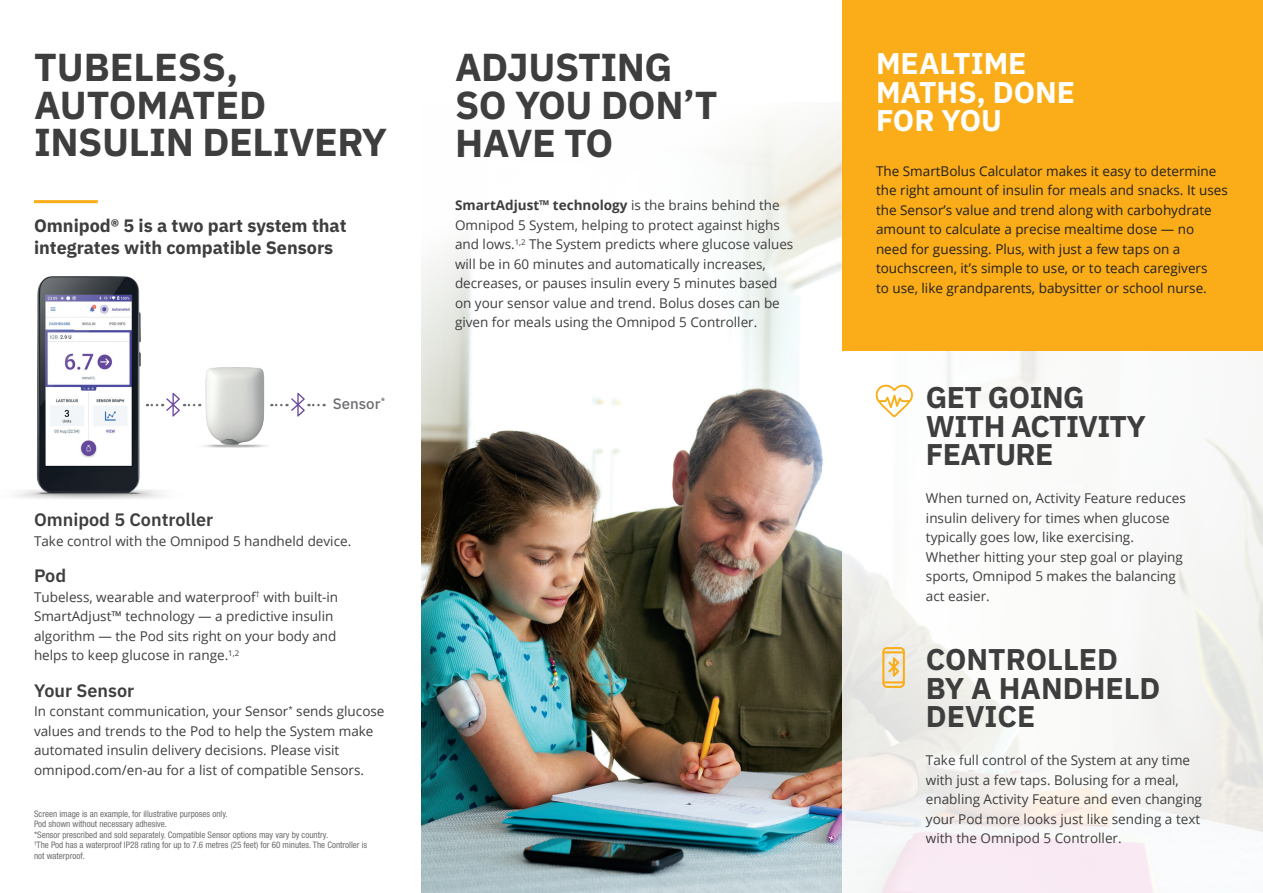
<style>
.page{position:relative;width:1263px;height:893px;background:#fff}
.page>*{position:absolute;margin:0;border:0;box-sizing:border-box;transform-origin:0 0}
.t1{font:700 39px/37.5px "IBM Plex Sans";letter-spacing:-.01em;color:#3e3e3f}
.t2{font:700 30px/28.5px "IBM Plex Sans";letter-spacing:-.02em;color:#3e3e3f}
.t3{font:700 30px/28.5px "IBM Plex Sans";color:#3e3e3f}
.t4{font:700 30px/28.5px "IBM Plex Sans";color:#fff}
.t5{font:700 18px/21.6px "IBM Plex Sans";color:#3e3e3f}
.t6{font:600 18px "IBM Plex Sans";color:#3e3e3f}
.t7{font:500 15px "IBM Plex Sans";color:#6c6d70}
.t8{font:13.5px/19.5px "Open Sans";color:#3e3e3f}
.t9{font:13.5px/19.5px "Open Sans";color:#231f20}
.t10{font:condensed 9px/10.5px "Helvetica Neue LT Std";color:#6c6d70}
.s1{font-weight:700}
</style>
<div class="page">
<img style="left:421px;top:112px;width:421px;height:781px">
<div style="left:842px;top:0;width:421px;height:351px;background:#faad19"></div>
<svg style="left:842px;top:351px;width:421px;height:542px"></svg>
<img style="left:15px;top:276px;width:159px;height:223px">
<img style="left:200px;top:367px;width:71px;height:81px">
<svg style="left:147px;top:393px;width:53px;height:23px"></svg>
<svg style="left:271px;top:393px;width:54px;height:23px"></svg>
<svg style="left:876px;top:385px;width:37px;height:32px"></svg>
<svg style="left:882px;top:647px;width:23px;height:41px"></svg>
<hr style="left:34px;top:200px;width:64px;height:3px;background:#faad19">
<h1 class="t1" style="left:34px;top:46px;width:355px">TUBELESS,<br>AUTOMATED<br>INSULIN DELIVERY</h1>
<h1 class="t1" style="left:455px;top:46px;width:264px">ADJUSTING<br>SO YOU DON’T<br>HAVE TO</h1>
<h3 class="t5" style="left:34px;top:214px;width:314px">Omnipod® 5 is a two part system that integrates with compatible Sensors</h3>
<p class="t7" style="left:333px;top:392px;width:54px">Sensor<sup>*</sup></p>
<h3 class="t6" style="left:34px;top:506px;width:181px">Omnipod 5 Controller</h3>
<p class="t8" style="left:34px;top:531px;width:319px">Take control with the Omnipod 5 handheld device.</p>
<h3 class="t6" style="left:34px;top:562px;width:34px">Pod</h3>
<p class="t8" style="left:34px;top:587px;width:306px">Tubeless, wearable and waterproof<sup>†</sup> with built-in SmartAdjust™ technology — a predictive insulin algorithm — the Pod sits right on your body and helps to keep glucose in range.<sup>1,2</sup></p>
<h3 class="t6" style="left:34px;top:676px;width:102px">Your Sensor</h3>
<p class="t8" style="left:34px;top:701px;width:352px">In constant communication, your Sensor<sup>*</sup> sends glucose values and trends to the Pod to help the System make automated insulin delivery decisions. Please visit omnipod.com/en-au for a list of compatible Sensors.</p>
<p class="t10" style="left:34px;top:808px;width:335px">Screen image is an example, for illustrative purposes only.<br>Pod shown without necessary adhesive.<br>*Sensor prescribed and sold separately. Compatible Sensor options may vary by country.<br><sup>†</sup>The Pod has a waterproof IP28 rating for up to 7.6 metres (25 feet) for 60 minutes. The Controller is not waterproof.</p>
<p class="t8" style="left:455px;top:195px;width:340px"><span class="s1">SmartAdjust™ technology</span> is the brains behind the Omnipod 5 System, helping to protect against highs and lows.<sup>1,2</sup> The System predicts where glucose values will be in 60 minutes and automatically increases, decreases, or pauses insulin every 5 minutes based on your sensor value and trend. Bolus doses can be given for meals using the Omnipod 5 Controller.</p>
<h2 class="t4" style="left:876px;top:47px;width:200px">MEALTIME<br>MATHS, DONE<br>FOR YOU</h2>
<p class="t9" style="left:876px;top:161px;width:353px">The SmartBolus Calculator makes it easy to determine the right amount of insulin for meals and snacks. It uses the Sensor’s value and trend along with carbohydrate amount to calculate a precise mealtime dose — no need for guessing. Plus, with just a few taps on a touchscreen, it’s simple to use, or to teach caregivers<br>to use, like grandparents, babysitter or school nurse.</p>
<h2 class="t2" style="left:926px;top:381px;width:222px">GET GOING<br>WITH ACTIVITY<br>FEATURE</h2>
<p class="t8" style="left:926px;top:488px;width:261px">When turned on, Activity Feature reduces insulin delivery for times when glucose typically goes low, like exercising.<br>Whether hitting your step goal or playing sports, Omnipod 5 makes the balancing act easier.</p>
<h2 class="t3" style="left:926px;top:643px;width:236px">CONTROLLED<br>BY A HANDHELD<br>DEVICE</h2>
<p class="t8" style="left:926px;top:750px;width:278px">Take full control of the System at any time with just a few taps. Bolusing for a meal, enabling Activity Feature and even changing your Pod more looks just like sending a text with the Omnipod 5 Controller.</p>
</div>
